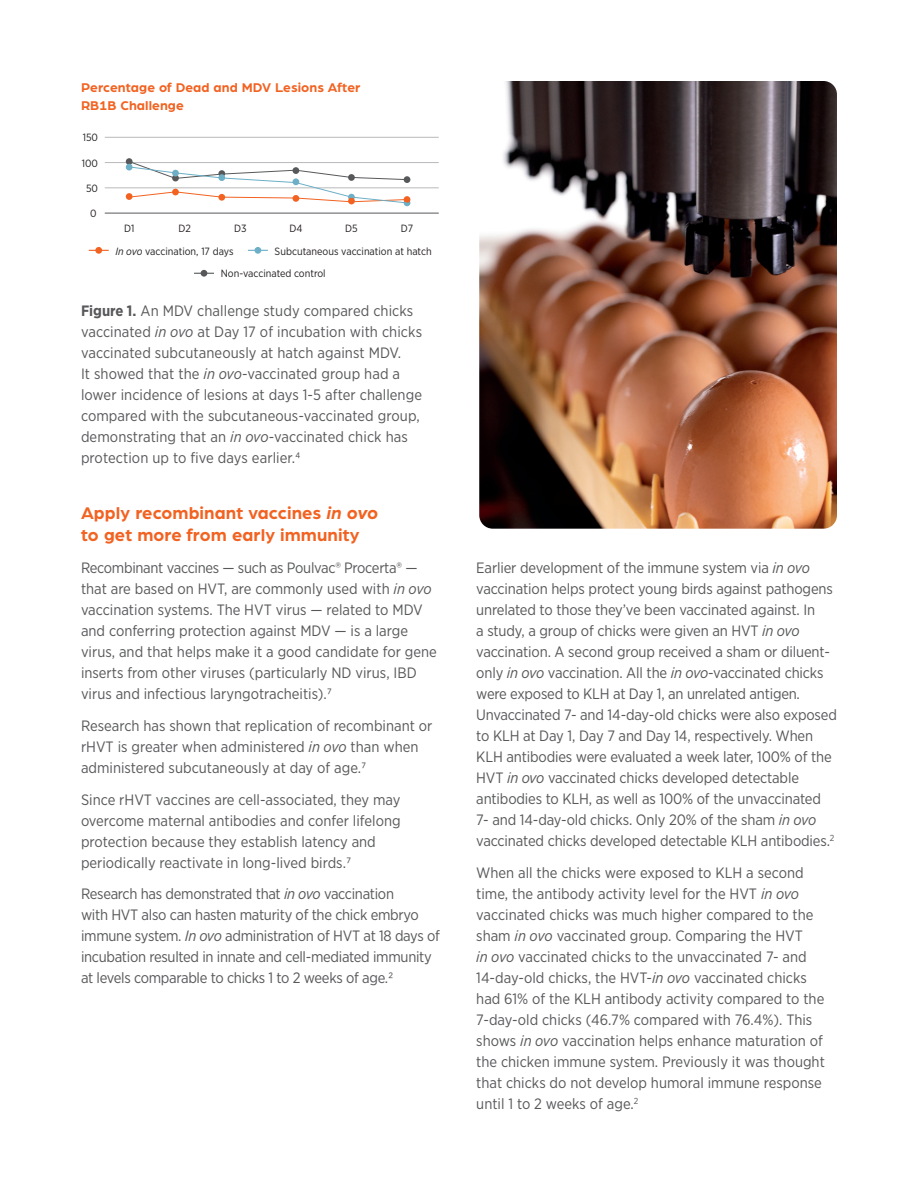
<style>
.page{position:relative;width:918px;height:1188px;background:#fff}
.page>*{position:absolute;margin:0;border:0;box-sizing:border-box;transform-origin:0 0}
.sub_12_15{font:700 18px/22.5px "Arboria";letter-spacing:.005em;color:#f26221}
.body_10_14{font:15px/21px "Gotham Narrow";letter-spacing:-.005em;color:#57585a}
.sub_12_15-2{font:700 13.5px/18px "Arboria";letter-spacing:.005em;color:#f26221}
.body_10_14-2{font:10.5px "Gotham Narrow";color:#231f20}
.s1{font-style:italic}
.s2{font-weight:700}
</style>
<div class="page">
<hr style="left:105px;top:137px;width:334px;height:1px;background:#b8b9bc">
<hr style="left:105px;top:162px;width:334px;height:1px;background:#b8b9bc">
<hr style="left:105px;top:188px;width:334px;height:1px;background:#b8b9bc">
<hr style="left:105px;top:213px;width:334px;height:1px;background:#57585a">
<div style="left:126px;top:193px;width:7px;height:7px;background:#f26221;border-radius:50%"></div>
<div style="left:126px;top:158px;width:7px;height:7px;background:#57585a;border-radius:50%"></div>
<div style="left:95px;top:247px;width:7px;height:7px;background:#f26221;border-radius:50%"></div>
<svg style="left:89px;top:250px;width:20px;height:1px"></svg>
<div style="left:255px;top:247px;width:6px;height:7px;background:#6cafc6;border-radius:50%"></div>
<svg style="left:248px;top:250px;width:20px;height:1px"></svg>
<div style="left:201px;top:270px;width:6px;height:7px;background:#57585a;border-radius:50%"></div>
<svg style="left:194px;top:273px;width:20px;height:1px"></svg>
<img style="left:479px;top:81px;width:358px;height:448px">
<div style="left:126px;top:164px;width:7px;height:7px;background:#6cafc6;border-radius:50%"></div>
<svg style="left:128px;top:161px;width:282px;height:45px"></svg>
<div style="left:218px;top:174px;width:7px;height:7px;background:#6cafc6;border-radius:50%"></div>
<p class="sub_12_15-2" style="left:81px;top:78px;width:281px">Percentage of Dead and MDV Lesions After<br>RB1B Challenge</p>
<p class="body_10_14-2" style="left:83px;top:131px;width:17px">150</p>
<p class="body_10_14-2" style="left:82px;top:156px;width:18px">100</p>
<p class="body_10_14-2" style="left:86px;top:182px;width:14px">50</p>
<p class="body_10_14-2" style="left:90px;top:207px;width:8px">0</p>
<p class="body_10_14-2" style="left:179px;top:222px;width:14px">D2</p>
<p class="body_10_14-2" style="left:234px;top:222px;width:14px">D3</p>
<p class="body_10_14-2" style="left:289px;top:222px;width:15px">D4</p>
<p class="body_10_14-2" style="left:345px;top:222px;width:14px">D5</p>
<p class="body_10_14-2" style="left:115px;top:244px;width:120px"><span class="s1">In ovo</span> vaccination, 17 days</p>
<p class="body_10_14-2" style="left:275px;top:244px;width:159px">Subcutaneous vaccination at hatch</p>
<p class="body_10_14-2" style="left:221px;top:267px;width:106px">Non-vaccinated control</p>
<p class="body_10_14-2" style="left:124px;top:222px;width:12px">D1</p>
<p class="body_10_14-2" style="left:401px;top:222px;width:14px">D7</p>
<p class="body_10_14" style="left:81px;top:300px;width:343px"><span class="s2">Figure 1.</span> An MDV challenge study compared chicks vaccinated <span class="s1">in ovo</span> at Day 17 of incubation with chicks vaccinated subcutaneously at hatch against MDV.<br>It showed that the <span class="s1">in ovo</span>-vaccinated group had a lower incidence of lesions at days 1-5 after challenge compared with the subcutaneous-vaccinated group, demonstrating that an <span class="s1">in ovo</span>-vaccinated chick has protection up to five days earlier.4</p>
<p class="sub_12_15" style="left:81px;top:500px;width:298px">Apply recombinant vaccines <span class="s1">in ovo </span>to get more from early immunity</p>
<p class="body_10_14" style="left:81px;top:557px;width:357px">Recombinant vaccines — such as Poulvac® Procerta® — that are based on HVT, are commonly used with <span class="s1">in ovo </span>vaccination systems. The HVT virus — related to MDV and conferring protection against MDV — is a large virus, and that helps make it a good candidate for gene inserts from other viruses (particularly ND virus, IBD virus and infectious laryngotracheitis).7</p>
<p class="body_10_14" style="left:81px;top:715px;width:353px">Research has shown that replication of recombinant or rHVT is greater when administered <span class="s1">in ovo</span> than when administered subcutaneously at day of age.7</p>
<p class="body_10_14" style="left:81px;top:789px;width:321px">Since rHVT vaccines are cell-associated, they may overcome maternal antibodies and confer lifelong protection because they establish latency and periodically reactivate in long-lived birds.7</p>
<p class="body_10_14" style="left:81px;top:883px;width:360px">Research has demonstrated that <span class="s1">in ovo</span> vaccination<br>with HVT also can hasten maturity of the chick embryo immune system. <span class="s1">In ovo</span> administration of HVT at 18 days of incubation resulted in innate and cell-mediated immunity at levels comparable to chicks 1 to 2 weeks of age.2</p>
<p class="body_10_14" style="left:476px;top:557px;width:362px">Earlier development of the immune system via <span class="s1">in ovo </span>vaccination helps protect young birds against pathogens unrelated to those they’ve been vaccinated against. In<br>a study, a group of chicks were given an HVT <span class="s1">in ovo </span>vaccination. A second group received a sham or diluent&shy;only <span class="s1">in ovo</span> vaccination. All the <span class="s1">in ovo</span>-vaccinated chicks were exposed to KLH at Day 1, an unrelated antigen.<br>Unvaccinated 7- and 14-day-old chicks were also exposed to KLH at Day 1, Day 7 and Day 14, respectively. When KLH antibodies were evaluated a week later, 100% of the HVT <span class="s1">in ovo</span> vaccinated chicks developed detectable antibodies to KLH, as well as 100% of the unvaccinated 7- and 14-day-old chicks. Only 20% of the sham <span class="s1">in ovo </span>vaccinated chicks developed detectable KLH antibodies.<sup>2</sup></p>
<p class="body_10_14" style="left:476px;top:862px;width:350px">When all the chicks were exposed to KLH a second time, the antibody activity level for the HVT <span class="s1">in ovo </span>vaccinated chicks was much higher compared to the sham <span class="s1">in ovo</span> vaccinated group. Comparing the HVT<br><span class="s1">in ovo</span> vaccinated chicks to the unvaccinated 7- and 14-day-old chicks, the HVT-<span class="s1">in ovo</span> vaccinated chicks had 61% of the KLH antibody activity compared to the 7-day-old chicks (46.7% compared with 76.4%). This shows <span class="s1">in ovo</span> vaccination helps enhance maturation of the chicken immune system. Previously it was thought that chicks do not develop humoral immune response until 1 to 2 weeks of age.<sup>2</sup></p>
</div>
